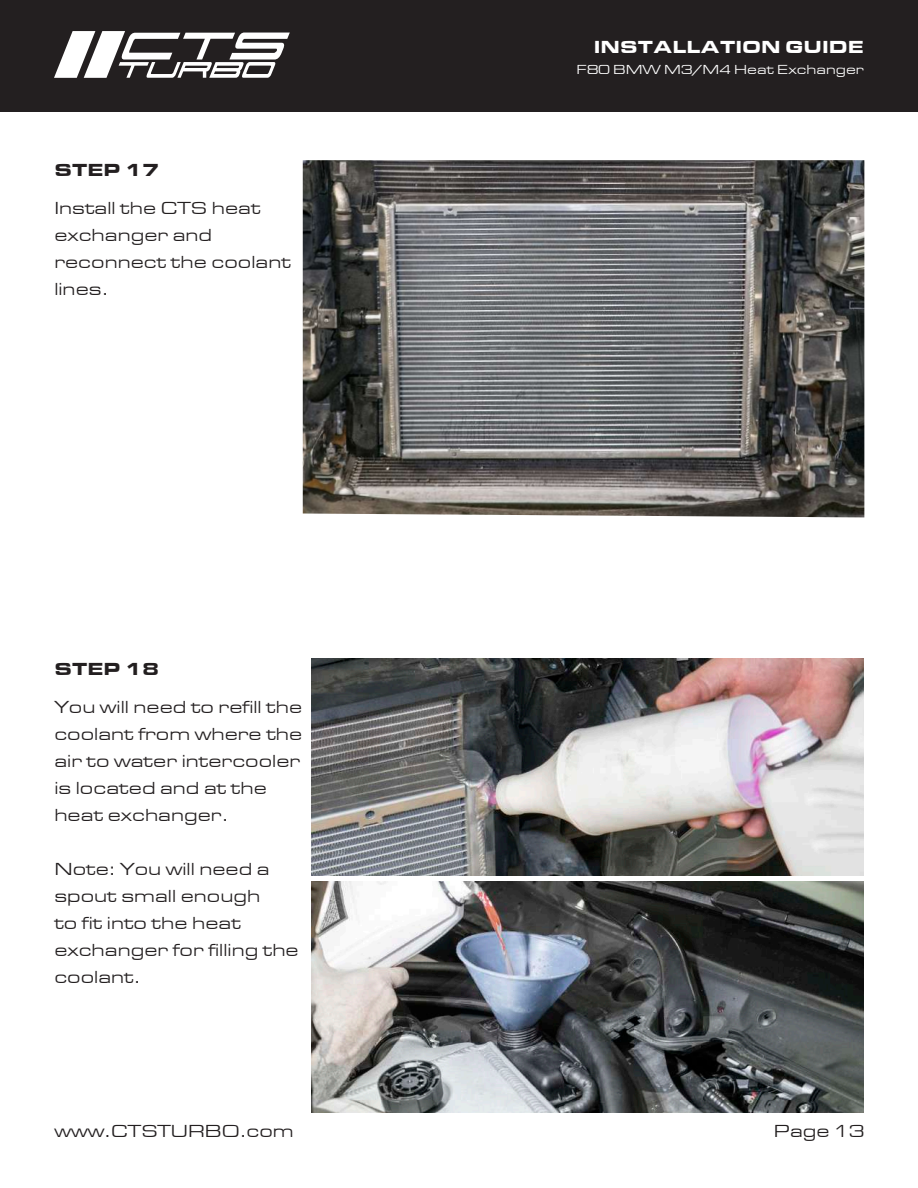
<style>
.page{position:relative;width:918px;height:1188px;background:#fff}
.page>*{position:absolute;margin:0;border:0;box-sizing:border-box;transform-origin:0 0}
.t1{font:18px/27px "Eurostile Extended";color:#231f20}
.t2{font:900 18px "Eurostile Extended";color:#fff}
.t3{font:900 18px "Eurostile Extended";color:#231f20}
.t4{font:13.5px "Eurostile Extended";color:#fff}
</style>
<div class="page">
<div style="left:1px;top:0;width:917px;height:112px;background:#231f20"></div>
<svg style="left:54px;top:31px;width:236px;height:47px"></svg>
<img style="left:303px;top:160px;width:561px;height:357px">
<img style="left:312px;top:659px;width:552px;height:217px">
<img style="left:312px;top:881px;width:552px;height:231px">
<p class="t2" style="left:594px;top:37px;width:272px">INSTALLATION GUIDE</p>
<p class="t3" style="left:54px;top:160px;width:107px">STEP 17</p>
<p class="t1" style="left:54px;top:195px;width:238px">Install the CTS heat exchanger and reconnect the coolant lines.</p>
<p class="t3" style="left:54px;top:659px;width:107px">STEP 18</p>
<p class="t1" style="left:54px;top:693px;width:249px">You will need to refill the coolant from where the air to water intercooler is located and at the heat exchanger.</p>
<p class="t1" style="left:54px;top:855px;width:246px">Note: You will need a spout small enough<br>to fit into the heat exchanger for filling the coolant.</p>
<p class="t4" style="left:577px;top:62px;width:289px">F80 BMW M3/M4 Heat Exchanger</p>
<p class="t1" style="left:54px;top:1117px;width:241px">www.CTSTURBO.com</p>
<p class="t1" style="left:774px;top:1117px;width:92px">Page 13</p>
</div>
